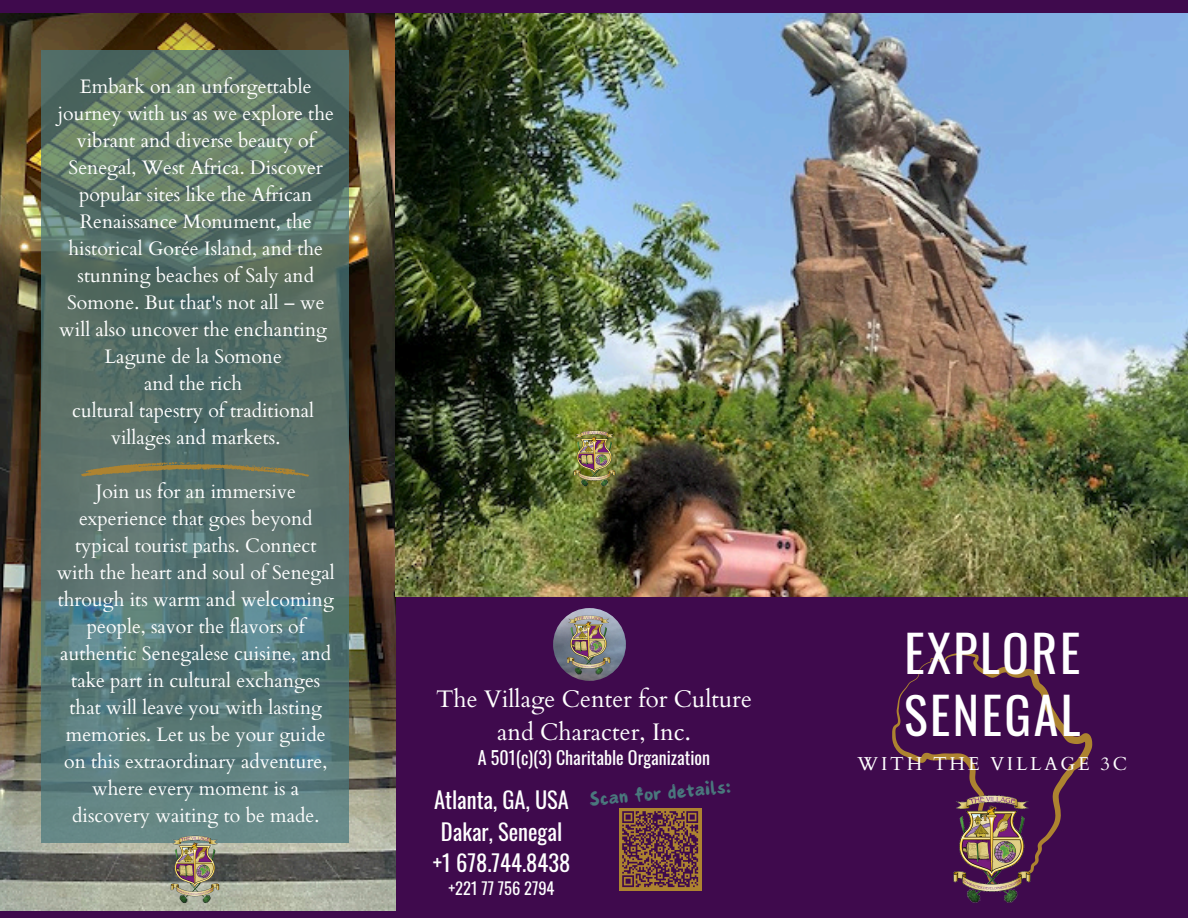
<style>
.page{position:relative;width:1188px;height:918px;background:#3f0a4d}
.page>*{position:absolute;margin:0;border:0;box-sizing:border-box;transform-origin:0 0}
.t1{font:49.8px/61.8px "Oswald";letter-spacing:.05em;color:#fff}
.t2{font:24px/32.7px "Cardo";color:#fff;text-align:center}
.t3{font:24px "Canva Candy Bar Latin";color:#4a787d}
.t4{font:22.5px/31.5px "Oswald";color:#fff;text-align:center}
.t5{font:19.5px/27px "Cardo";color:#fff;text-align:center}
.t6{font:18.75px "Cardo";letter-spacing:.15em;color:#fff}
.t7{font:18px "Oswald";color:#fff}
.t8{font:16.5px "Oswald";color:#fff}
</style>
<div class="page">
<img style="left:0;top:13px;width:395px;height:898px">
<img style="left:395px;top:13px;width:793px;height:584px">
<img style="left:553px;top:608px;width:73px;height:73px;border-radius:50%">
<svg style="left:41px;top:50px;width:308px;height:792px;background:#59756f"></svg>
<img style="left:170px;top:835px;width:50px;height:69px">
<img style="left:573px;top:431px;width:42px;height:56px">
<svg style="left:892px;top:653px;width:200px;height:219px"></svg>
<img style="left:953px;top:795px;width:79px;height:108px">
<div style="left:619px;top:808px;width:82px;height:82px;background:#ad8330"></div>
<svg style="left:622px;top:811px;width:77px;height:77px"></svg>
<svg style="left:81px;top:462px;width:228px;height:15px;background:#757758"></svg>
<p class="t5" style="left:58px;top:74px;width:278px">Embark on an unforgettable journey with us as we explore the vibrant and diverse beauty of<br>Senegal, West Africa. Discover popular sites like the African<br>Renaissance Monument, the historical Gorée Island, and the stunning beaches of Saly and<br>Somone. But that's not all – we will also uncover the enchanting</p>
<p class="t5" style="left:105px;top:344px;width:179px">Lagune de la Somone</p>
<p class="t5" style="left:144px;top:371px;width:100px">and the rich</p>
<h1 class="t5" style="left:72px;top:398px;width:244px">cultural tapestry of traditional</h1>
<h3 class="t5" style="left:111px;top:425px;width:171px">villages and markets.</h3>
<p class="t5" style="left:57px;top:479px;width:280px">Join us for an immersive experience that goes beyond typical tourist paths. Connect with the heart and soul of Senegal through its warm and welcoming people, savor the flavors of authentic Senegalese cuisine, and take part in cultural exchanges that will leave you with lasting memories. Let us be your guide on this extraordinary adventure, where every moment is a discovery waiting to be made.</p>
<h2 class="t2" style="left:436px;top:683px;width:317px">The Village Center for Culture and Character, Inc.</h2>
<p class="t7" style="left:478px;top:743px;width:234px">A 501(c)(3) Charitable Organization</p>
<h2 class="t4" style="left:433px;top:784px;width:139px">Atlanta, GA, USA<br>Dakar, Senegal +1 678.744.8438</h2>
<h2 class="t8" style="left:448px;top:875px;width:108px">+221 77 756 2794</h2>
<p class="t3" style="left:588px;top:786px;width:144px;rotate:-5deg">Scan for details:</p>
<p class="t1" style="left:904px;top:621px;width:178px">EXPLORE<br>SENEGAL</p>
<p class="t6" style="left:857px;top:751px;width:271px">WITH THE VILLAGE 3C</p>
</div>
